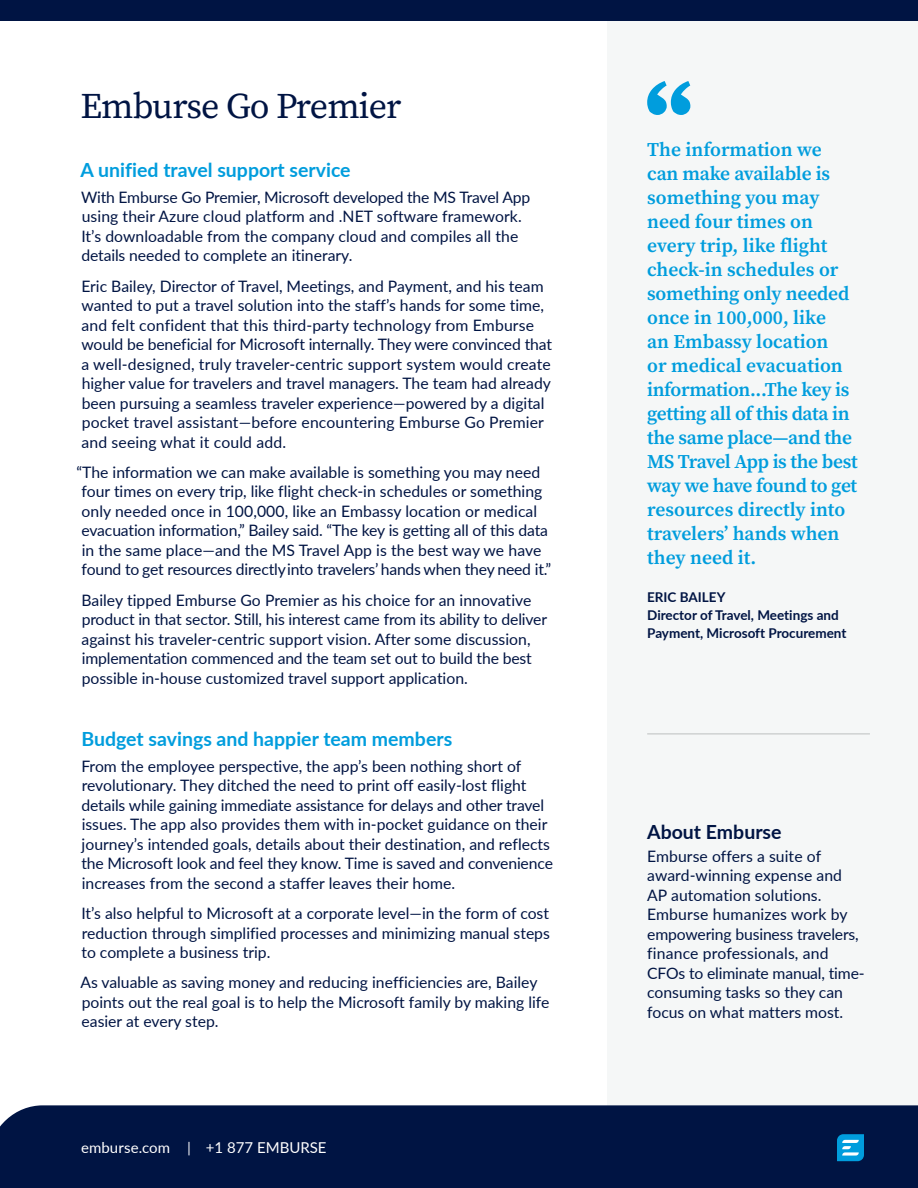
<style>
.page{position:relative;width:918px;height:1188px;background:#fff}
.page>*{position:absolute;margin:0;border:0;box-sizing:border-box;transform-origin:0 0}
.Title_or_section_hea{font:36px "Source Serif Pro";letter-spacing:-.025em;color:#001443}
.serif_quote{font:600 19.5px/24px "Source Serif Pro";letter-spacing:-.01em;color:#009ddd}
.t1{font:700 19.5px "Lato";color:#009ddd}
.t2{font:700 19.5px "Lato";color:#001443}
.body_copy{font:15.75px/19.5px "Lato";color:#001443}
.t3{font:15px "Lato";color:#fff}
.serif_quote-2{font:700 13.5px/18px "Lato";color:#001443}
.s1{font-family:"Minion Pro";font-size:13.5px}
</style>
<div class="page">
<div style="left:608px;top:0;width:310px;height:1115px;background:#f5f7f7"></div>
<hr style="left:647px;top:733px;width:223px;height:2px;background:#cfd2d2">
<div style="left:0;top:0;width:918px;height:21px;background:#001443"></div>
<div style="left:0;top:1105px;width:918px;height:83px;background:#001443"></div>
<svg style="left:837px;top:1134px;width:27px;height:27px"></svg>
<svg style="left:647px;top:81px;width:43px;height:34px"></svg>
<p class="Title_or_section_hea" style="left:80px;top:82px;width:323px">Emburse Go Premier</p>
<p class="t1" style="left:81px;top:155px;width:272px">A unified travel support service</p>
<p class="body_copy" style="left:81px;top:187px;width:451px">With Emburse Go Premier, Microsoft developed the MS Travel App using their Azure cloud platform and .NET software framework.<br>It’s downloadable from the company cloud and compiles all the details needed to complete an itinerary.</p>
<p class="body_copy" style="left:81px;top:276px;width:472px">Eric Bailey, Director of Travel, Meetings, and Payment, and his team wanted to put a travel solution into the staff’s hands for some time, and felt confident that this third-party technology from Emburse would be beneficial for Microsoft internally. They were convinced that a well-designed, truly traveler-centric support system would create higher value for travelers and travel managers. The team had already been pursuing a seamless traveler experience—powered by a digital pocket travel assistant—before encountering Emburse Go Premier and seeing what it could add.</p>
<p class="body_copy" style="left:82px;top:462px;width:471px;text-indent:-5px">“The information we can make available is something you may need four times on every trip, like flight check-in schedules or something only needed once in 100,000, like an Embassy location or medical evacuation information,” Bailey said. “The key is getting all of this data in the same place—and the MS Travel App is the best way we have found to get resources directly into travelers’ hands when they need it.”</p>
<p class="body_copy" style="left:81px;top:590px;width:467px">Bailey tipped Emburse Go Premier as his choice for an innovative product in that sector. Still, his interest came from its ability to deliver against his traveler-centric support vision. After some discussion, implementation commenced and the team set out to build the best possible in-house customized travel support application.</p>
<p class="t1" style="left:81px;top:724px;width:372px">Budget savings and happier team members</p>
<p class="body_copy" style="left:81px;top:756px;width:473px">From the employee perspective, the app’s been nothing short of revolutionary. They ditched the need to print off easily-lost flight details while gaining immediate assistance for delays and other travel issues. The app also provides them with in-pocket guidance on their journey’s intended goals, details about their destination, and reflects the Microsoft look and feel they know. Time is saved and convenience increases from the second a staffer leaves their home.</p>
<p class="body_copy" style="left:81px;top:903px;width:470px;text-align:justify">It’s also helpful to Microsoft at a corporate level—in the form of cost reduction through simplified processes and minimizing manual steps to complete a business trip.</p>
<p class="body_copy" style="left:80px;top:972px;width:471px">As valuable as saving money and reducing inefficiencies are, Bailey points out the real goal is to help the Microsoft family by making life easier at every step.</p>
<p class="t3" style="left:81px;top:1137px;width:247px">emburse.com <span class="s1">|</span> +1 877 EMBURSE</p>
<p class="serif_quote" style="left:647px;top:137px;width:212px">The information we can make available is something you may need four times on every trip, like flight check-in schedules or something only needed once in 100,000, like<br>an Embassy location<br>or medical evacuation information...The key is getting all of this data in the same place—and the<br>MS Travel App is the best way we have found to get resources directly into travelers’ hands when they need it.</p>
<p class="serif_quote-2" style="left:647px;top:588px;width:201px">ERIC BAILEY<br>Director of Travel, Meetings and<br>Payment, Microsoft Procurement</p>
<p class="t2" style="left:647px;top:818px;width:136px">About Emburse</p>
<p class="body_copy" style="left:647px;top:846px;width:219px">Emburse offers a suite of award-winning expense and<br>AP automation solutions.<br>Emburse humanizes work by empowering business travelers, finance professionals, and<br>CFOs to eliminate manual, time&shy;consuming tasks so they can focus on what matters most.</p>
</div>
